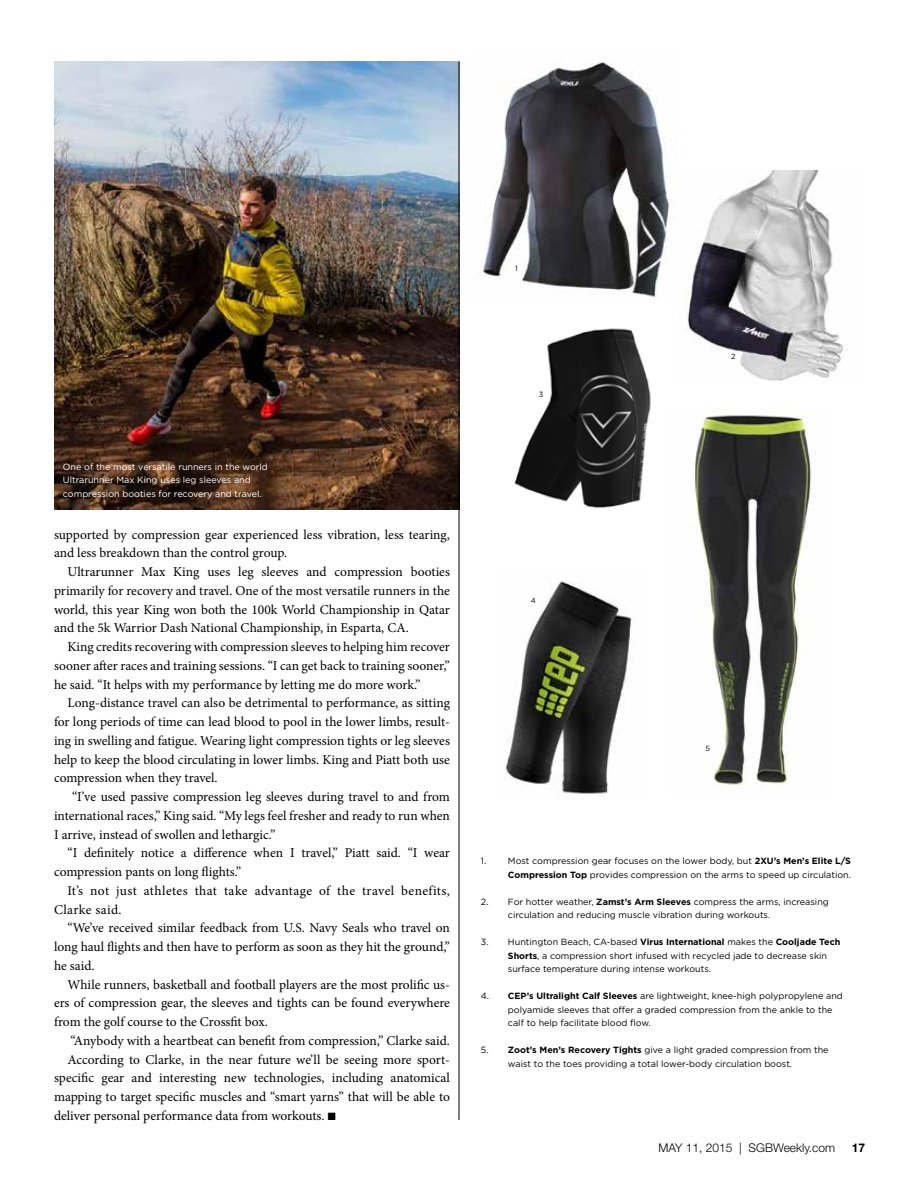
<style>
.page{position:relative;width:918px;height:1188px;background:#fff}
.page>*{position:absolute;margin:0;border:0;box-sizing:border-box;transform-origin:0 0}
.t1{font:13.5px/18.8px "Minion Pro";color:#000;text-align:justify}
.t2{font:13.5px/18.8px "Minion Pro";letter-spacing:.025em;color:#000}
.t3{font:300 12px "Helvetica Neue";color:#000}
.t4{font:700 12px "Helvetica Neue";color:#000}
.t5{font:9px/13.5px "Gotham";color:#000}
.t6{font:9px/13.5px "Gotham";color:#fff}
.t7{font:7.5px "Gotham";color:#000}
.s1{font-weight:700}
</style>
<div class="page">
<img style="left:54px;top:62px;width:405px;height:447px">
<img style="left:482px;top:62px;width:189px;height:238px">
<img style="left:685px;top:171px;width:158px;height:211px">
<img style="left:505px;top:581px;width:127px;height:213px">
<img style="left:689px;top:407px;width:123px;height:380px">
<img style="left:514px;top:328px;width:137px;height:181px">
<hr style="left:459px;top:62px;width:1px;height:1058px;background:#000">
<p class="t7" style="left:515px;top:264px;width:4px">1</p>
<p class="t6" style="left:63px;top:460px;width:206px">One of the most versatile runners in the world<br>Ultrarunner Max King uses leg sleeves and compression booties for recovery and travel.</p>
<p class="t1" style="left:54px;top:525px;width:398px">supported by compression gear experienced less vibration, less tearing, and less breakdown than the control group.</p>
<p class="t1" style="left:54px;top:562px;width:397px;text-indent:14px">Ultrarunner Max King uses leg sleeves and compression booties primarily for recovery and travel. One of the most versatile runners in the world, this year King won both the 100k World Championship in Qatar and the 5k Warrior Dash National Championship, in Esparta, CA.</p>
<p class="t1" style="left:54px;top:637px;width:397px;text-indent:14px">King credits recovering with compression sleeves to helping him recover sooner after races and training sessions. “I can get back to training sooner,” he said. “It helps with my performance by letting me do more work.”</p>
<p class="t1" style="left:54px;top:694px;width:398px;text-indent:14px">Long-distance travel can also be detrimental to performance, as sitting for long periods of time can lead blood to pool in the lower limbs, result&shy;ing in swelling and fatigue. Wearing light compression tights or leg sleeves help to keep the blood circulating in lower limbs. King and Piatt both use compression when they travel.</p>
<p class="t1" style="left:54px;top:787px;width:398px;text-indent:18px">“I’ve used passive compression leg sleeves during travel to and from international races,” King said. “My legs feel fresher and ready to run when I arrive, instead of swollen and lethargic.”</p>
<p class="t1" style="left:54px;top:844px;width:397px;text-indent:14px">“I definitely notice a difference when I travel,” Piatt said. “I wear compression pants on long flights.”</p>
<p class="t2" style="left:54px;top:881px;width:397px;text-indent:14px">It’s not just athletes that take advantage of the travel benefits,<br>Clarke said.</p>
<p class="t1" style="left:54px;top:919px;width:398px;text-indent:14px">“We’ve received similar feedback from U.S. Navy Seals who travel on long haul flights and then have to perform as soon as they hit the ground,” he said.</p>
<p class="t1" style="left:54px;top:975px;width:398px;text-indent:14px">While runners, basketball and football players are the most prolific us&shy;ers of compression gear, the sleeves and tights can be found everywhere from the golf course to the Crossfit box.</p>
<p class="t1" style="left:71px;top:1031px;width:381px">“Anybody with a heartbeat can benefit from compression,” Clarke said.</p>
<p class="t1" style="left:68px;top:1050px;width:384px">According to Clarke, in the near future we’ll be seeing more sport-</p>
<p class="t1" style="left:54px;top:1069px;width:397px">specific gear and interesting new technologies, including anatomical</p>
<p class="t1" style="left:54px;top:1087px;width:397px">mapping to target specific muscles and “smart yarns” that will be able to</p>
<p class="t1" style="left:54px;top:1106px;width:283px">deliver personal performance data from workouts. ■</p>
<p class="t7" style="left:539px;top:390px;width:6px">3</p>
<p class="t7" style="left:531px;top:596px;width:7px">4</p>
<p class="t7" style="left:731px;top:352px;width:6px">2</p>
<p class="t7" style="left:705px;top:743px;width:6px">5</p>
<p class="t5" style="left:481px;top:854px;width:372px;text-align:right">1. Most compression gear focuses on the lower body, but <span class="s1">2XU’s Men’s Elite L/S<br>Compression Top</span> provides compression on the arms to speed up circulation.</p>
<p class="t5" style="left:508px;top:894px;width:322px;text-indent:-27px">2. For hotter weather, <span class="s1">Zamst’s Arm Sleeves</span> compress the arms, increasing circulation and reducing muscle vibration during workouts.</p>
<p class="t5" style="left:508px;top:935px;width:334px;text-indent:-27px">3. Huntington Beach, CA-based <span class="s1">Virus International</span> makes the <span class="s1">Cooljade Tech<br>Shorts</span>, a compression short infused with recycled jade to decrease skin surface temperature during intense workouts.</p>
<p class="t5" style="left:508px;top:989px;width:336px;text-indent:-27px">4. <span class="s1">CEP’s Ultralight Calf Sleeves</span> are lightweight, knee-high polypropylene and polyamide sleeves that offer a graded compression from the ankle to the calf to help facilitate blood flow.</p>
<p class="t5" style="left:508px;top:1043px;width:322px;text-indent:-27px">5. <span class="s1">Zoot’s Men’s Recovery Tights</span> give a light graded compression from the waist to the toes providing a total lower-body circulation boost.</p>
<p class="t3" style="left:659px;top:1140px;width:178px">MAY 11, 2015 | SGBWeekly.com</p>
<p class="t4" style="left:852px;top:1140px;width:15px">17</p>
</div>
